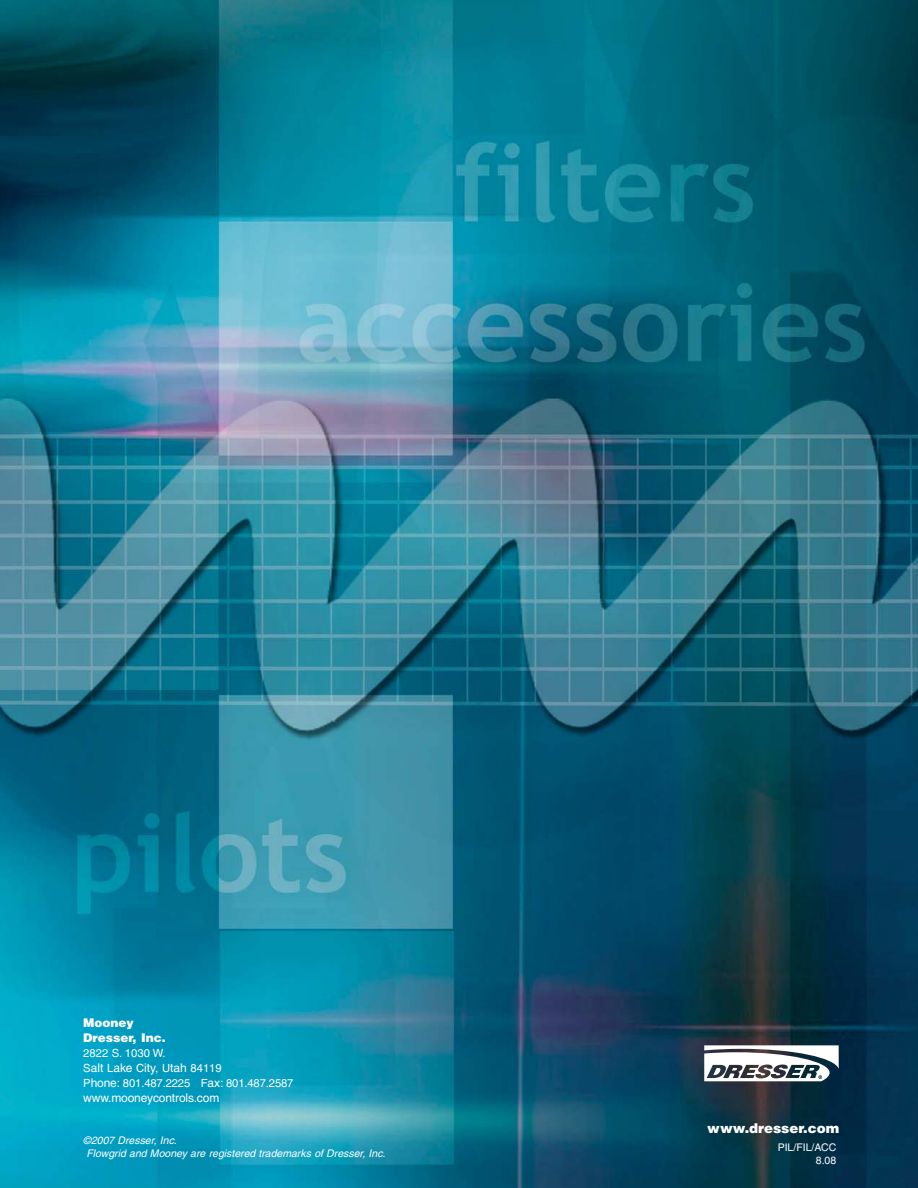
<style>
.page{position:relative;width:918px;height:1188px;background:#fff}
.page>*{position:absolute;margin:0;border:0;box-sizing:border-box;transform-origin:0 0}
.t1{font:900 13.5px "Helvetica";color:#fff}
.t2{font:12px "Helvetica";letter-spacing:-.01em;color:#fff}
.t3{font:900 12px/15px "Helvetica";color:#fff}
.t4{font:11.25px "Helvetica";letter-spacing:-.01em;color:#fff}
.t5{font:italic 10.5px/12.6px "Helvetica";color:#fff}
.t6{font:10.5px/12.6px "Helvetica";color:#fff;text-align:right}
.s1{font-size:11.25px}
.s2{font-size:12px}
</style>
<div class="page">
<img style="left:0;top:0;width:918px;height:1188px">
<svg style="left:704px;top:1045px;width:135px;height:36px"></svg>
<p class="t3" style="left:83px;top:1016px;width:84px">Mooney<br>Dresser, Inc.</p>
<p class="t4" style="left:83px;top:1049px;width:84px">2822 S. 1030 W.</p>
<p class="t2" style="left:83px;top:1063px;width:140px"><span class="s1">S</span>alt <span class="s1">L</span>ake <span class="s1">C</span>ity, <span class="s1">U</span>tah <span class="s1">84119</span></p>
<p class="t4" style="left:83px;top:1079px;width:212px">P<span class="s2">hone:</span> 801.487.2225 F<span class="s2">ax:</span> 801.487.2587</p>
<p class="t2" style="left:83px;top:1093px;width:138px">www.mooneycontrols.com</p>
<p class="t5" style="left:87px;top:1135px;width:303px;text-indent:-3px">©2007 Dresser, Inc.<br>Flowgrid and Mooney are registered trademarks of Dresser, Inc.</p>
<p class="t1" style="left:707px;top:1123px;width:133px">www.dresser.com</p>
<p class="t6" style="left:778px;top:1142px;width:60px">PIL/FIL/ACC<br>8.08</p>
</div>
